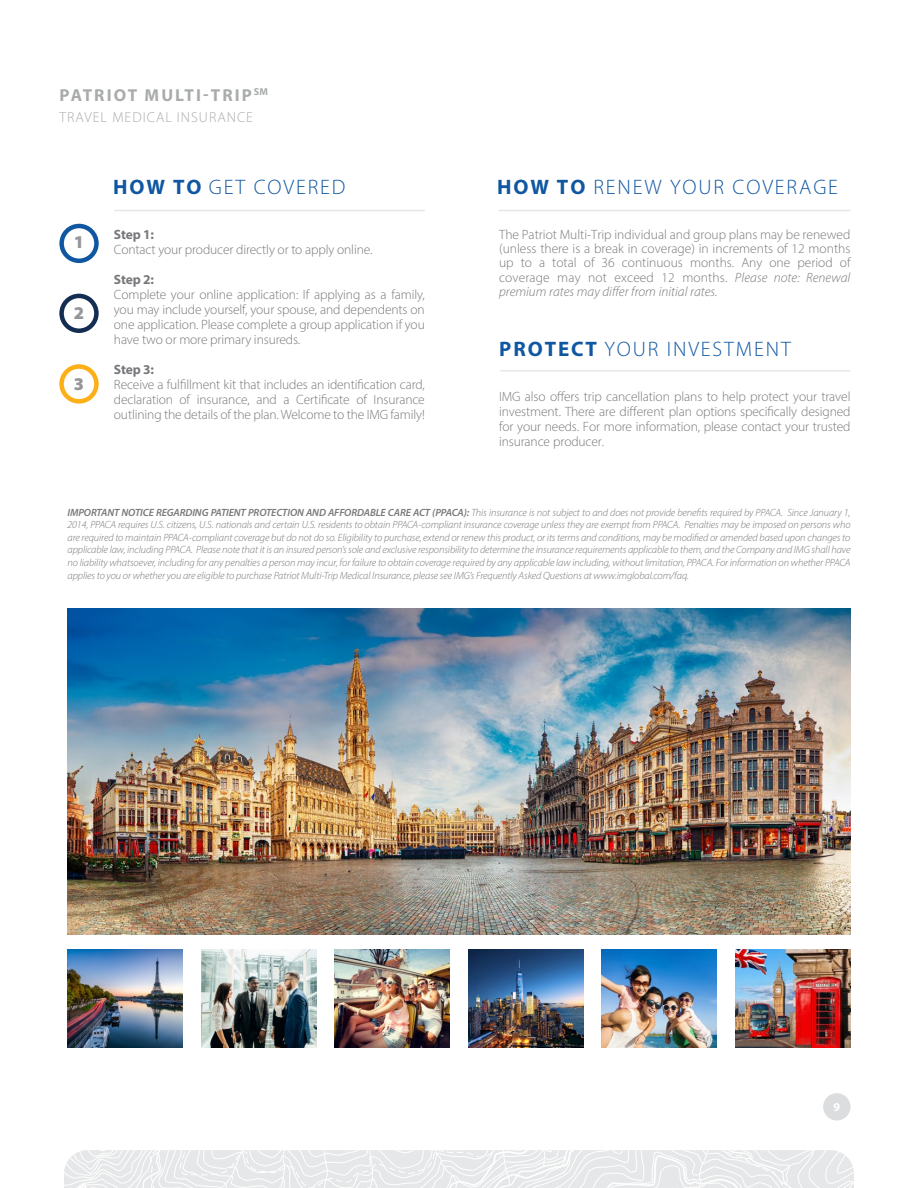
<style>
.page{position:relative;width:918px;height:1188px;background:#fff}
.page>*{position:absolute;margin:0;border:0;box-sizing:border-box;transform-origin:0 0}
.t1{font:300 21px "Myriad Pro";letter-spacing:.09em;color:#1057a2}
.t2{font:900 18px "Myriad Pro";color:#939598}
.t3{font:700 17.4px "Myriad Pro";letter-spacing:.12em;color:#a9abac}
.t4{font:300 14.4px "Myriad Pro";letter-spacing:.07em;color:#a9abac}
.t5{font:300 13.5px/15px "Myriad Pro";letter-spacing:-.01em;color:#77787b;text-align:justify}
.t6{font:700 13.5px "Myriad Pro";letter-spacing:-.015em;color:#77787b}
.t7{font:700 12px "Myriad Pro";color:#fff}
.t8{font:italic 300 10.5px/12.6px "Myriad Pro";letter-spacing:-.01em;color:#77787b;text-align:justify}
.s1{font-weight:700}
.s2{font-style:italic}
.s3{font-weight:600}
</style>
<div class="page">
<div style="left:823px;top:1093px;width:28px;height:27px;background:#dcddde;border-radius:50%"></div>
<img style="left:68px;top:609px;width:782px;height:325px">
<div style="left:59px;top:224px;width:40px;height:39px;border:4px solid #1057a2;border-radius:50%"></div>
<div style="left:59px;top:294px;width:40px;height:39px;border:4px solid #132e52;border-radius:50%"></div>
<div style="left:59px;top:364px;width:40px;height:40px;border:4px solid #fcaf17;border-radius:50%"></div>
<hr style="left:114px;top:210px;width:311px;height:1px;background:#cdcfce">
<hr style="left:498px;top:210px;width:352px;height:1px;background:#cdcfce">
<hr style="left:500px;top:370px;width:350px;height:1px;background:#cdcfce">
<img style="left:68px;top:950px;width:115px;height:97px">
<img style="left:201px;top:950px;width:115px;height:97px">
<img style="left:334px;top:950px;width:116px;height:97px">
<img style="left:468px;top:950px;width:115px;height:97px">
<img style="left:602px;top:950px;width:115px;height:97px">
<img style="left:735px;top:950px;width:115px;height:97px">
<svg style="left:64px;top:1150px;width:790px;height:38px"></svg>
<h3 class="t3" style="left:60px;top:84px;width:210px">PATRIOT MULTI-TRIP<sup>SM</sup></h3>
<h3 class="t4" style="left:60px;top:109px;width:195px">TRAVEL MEDICAL INSURANCE</h3>
<h2 class="t2" style="left:74px;top:230px;width:12px">1</h2>
<h2 class="t2" style="left:74px;top:301px;width:12px">2</h2>
<h2 class="t2" style="left:74px;top:372px;width:12px">3</h2>
<h1 class="t1" style="left:113px;top:175px;width:234px"><span class="s1">HOW TO</span> GET COVERED</h1>
<h1 class="t1" style="left:497px;top:175px;width:343px"><span class="s1">HOW TO</span> RENEW YOUR COVERAGE</h1>
<p class="t6" style="left:114px;top:226px;width:42px">Step 1:</p>
<p class="t5" style="left:114px;top:242px;width:260px">Contact your producer directly or to apply online.</p>
<p class="t6" style="left:114px;top:271px;width:42px">Step 2:</p>
<p class="t5" style="left:114px;top:287px;width:312px">Complete your online application: If applying as a family, you may include yourself, your spouse, and dependents on one application. Please complete a group application if you have two or more primary insureds.</p>
<p class="t6" style="left:114px;top:361px;width:42px">Step 3:</p>
<p class="t5" style="left:114px;top:377px;width:312px">Receive a fulfillment kit that includes an identification card, declaration of insurance, and a Certificate of Insurance outlining the details of the plan. Welcome to the IMG family!</p>
<p class="t5" style="left:499px;top:227px;width:353px;line-height:14.2px">The Patriot Multi-Trip individual and group plans may be renewed (unless there is a break in coverage) in increments of 12 months up to a total of 36 continuous months. Any one period of coverage may not exceed 12 months. <span class="s2">Please note: Renewal premium rates may differ from initial rates.</span></p>
<h1 class="t1" style="left:499px;top:336px;width:293px"><span class="s1">PROTECT</span> YOUR INVESTMENT</h1>
<p class="t5" style="left:499px;top:389px;width:353px">IMG also offers trip cancellation plans to help protect your travel investment. There are different plan options specifically designed for your needs. For more information, please contact your trusted insurance producer.</p>
<p class="t8" style="left:68px;top:506px;width:785px"><span class="s3">IMPORTANT NOTICE REGARDING PATIENT PROTECTION AND AFFORDABLE CARE ACT (PPACA):</span> This insurance is not subject to and does not provide benefits required by PPACA. Since January 1, 2014, PPACA requires U.S. citizens, U.S. nationals and certain U.S. residents to obtain PPACA-compliant insurance coverage unless they are exempt from PPACA. Penalties may be imposed on persons who are required to maintain PPACA-compliant coverage but do not do so. Eligibility to purchase, extend or renew this product, or its terms and conditions, may be modified or amended based upon changes to applicable law, including PPACA. Please note that it is an insured person’s sole and exclusive responsibility to determine the insurance requirements applicable to them, and the Company and IMG shall have no liability whatsoever, including for any penalties a person may incur, for failure to obtain coverage required by any applicable law including, without limitation, PPACA. For information on whether PPACA applies to you or whether you are eligible to purchase Patriot Multi-Trip Medical Insurance, please see IMG’s Frequently Asked Questions at www.imglobal.com/faq.</p>
<p class="t7" style="left:834px;top:1099px;width:8px">9</p>
</div>
